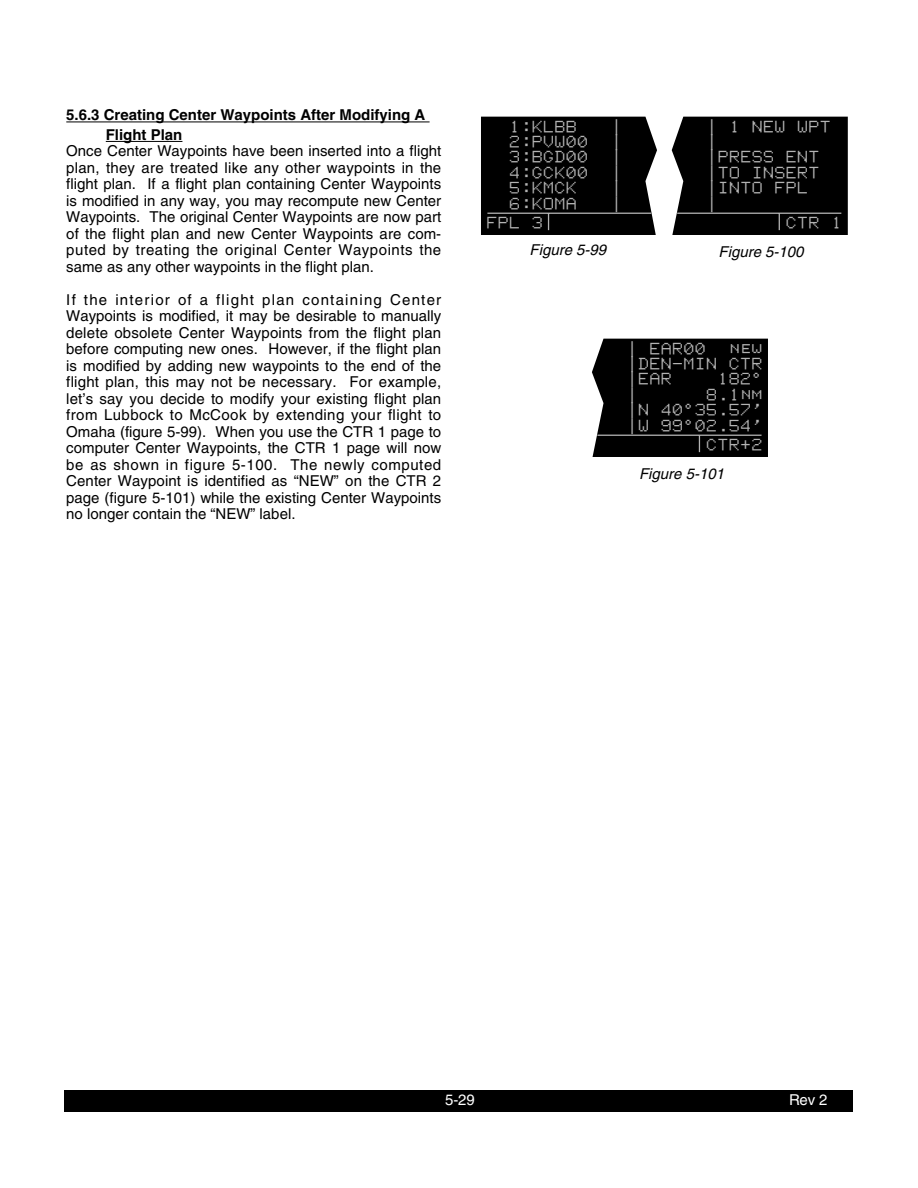
<style>
.page{position:relative;width:918px;height:1188px;background:#fff}
.page>*{position:absolute;margin:0;border:0;box-sizing:border-box;transform-origin:0 0}
.t1{font:15.45px/15.5px "KLN88 Mac Font";color:#b3b3b3;text-align:justify}
.t2{font:15px/16.5px "Helvetica";color:#000;text-align:justify}
.t3{font:700 15px/19.5px "Helvetica";color:#000}
.t4{font:italic 15px "Helvetica";color:#000}
.t5{font:15px "Helvetica";color:#fff}
</style>
<div class="page">
<div style="left:65px;top:1091px;width:788px;height:21px;background:#000"></div>
<hr style="left:66px;top:122px;width:364px;height:1px;background:#000">
<hr style="left:106px;top:141px;width:76px;height:1px;background:#000">
<div style="left:481px;top:117px;width:176px;height:118px;background:#000"></div>
<div style="left:672px;top:117px;width:176px;height:118px;background:#000"></div>
<div style="left:592px;top:339px;width:176px;height:118px;background:#000"></div>
<p class="t3" style="left:106px;top:107px;width:321px;text-indent:-40px">5.6.3 Creating Center Waypoints After Modifying A<br>Flight Plan</p>
<p class="t2" style="left:66px;top:144px;width:377px">Once Center Waypoints have been inserted into a flight plan, they are treated like any other waypoints in the flight plan. If a flight plan containing Center Waypoints is modified in any way, you may recompute new Center Waypoints. The original Center Waypoints are now part of the flight plan and new Center Waypoints are com&shy;puted by treating the original Center Waypoints the same as any other waypoints in the flight plan.</p>
<p class="t2" style="left:66px;top:293px;width:377px">If the interior of a flight plan containing Center Waypoints is modified, it may be desirable to manually delete obsolete Center Waypoints from the flight plan before computing new ones. However, if the flight plan is modified by adding new waypoints to the end of the flight plan, this may not be necessary. For example, let’s say you decide to modify your existing flight plan from Lubbock to McCook by extending your flight to Omaha (figure 5-99). When you use the CTR 1 page to computer Center Waypoints, the CTR 1 page will now be as shown in figure 5-100. The newly computed Center Waypoint is identified as “NEW” on the CTR 2 page (figure 5-101) while the existing Center Waypoints no longer contain the “NEW” label.</p>
<p class="t1" style="left:509px;top:124px;width:69px">1:KLBB</p>
<p class="t1" style="left:611px;top:124px;width:13px">|</p>
<p class="t1" style="left:509px;top:140px;width:81px">2:PVW00</p>
<p class="t1" style="left:611px;top:140px;width:13px">|</p>
<p class="t1" style="left:509px;top:155px;width:81px">3:BGD00</p>
<p class="t1" style="left:611px;top:155px;width:13px">|</p>
<p class="t1" style="left:509px;top:171px;width:81px">4:GCK00</p>
<p class="t1" style="left:611px;top:171px;width:13px">|</p>
<p class="t1" style="left:509px;top:186px;width:69px">5:KMCK</p>
<p class="t1" style="left:611px;top:186px;width:13px">|</p>
<p class="t1" style="left:509px;top:201px;width:69px">6:KOMA</p>
<p class="t1" style="left:611px;top:201px;width:13px">|</p>
<p class="t1" style="left:486px;top:221px;width:58px">FPL 3</p>
<p class="t4" style="left:530px;top:244px;width:78px">Figure 5-99</p>
<p class="t1" style="left:706px;top:124px;width:126px;text-align:left">| 1 NEW WPT |<br>|PRESS ENT |TO INSERT |INTO FPL<br>|</p>
<p class="t1" style="left:786px;top:221px;width:58px">CTR 1</p>
<p class="t4" style="left:719px;top:246px;width:87px">Figure 5-100</p>
<p class="t1" style="left:626px;top:346px;width:81px">| EAR00</p>
<p class="t1" style="left:626px;top:346px;width:137px;text-indent:102px">new |DEN-MIN CTR |EAR</p>
<p class="t1" style="left:717px;top:377px;width:47px">182^</p>
<p class="t1" style="left:626px;top:392px;width:13px">|</p>
<p class="t1" style="left:626px;top:392px;width:137px;text-indent:79px">8.1nm |N 40^35.57' |W 99^02.54'</p>
<p class="t1" style="left:706px;top:443px;width:58px">CTR[2</p>
<p class="t4" style="left:639px;top:468px;width:87px">Figure 5-101</p>
<p class="t5" style="left:445px;top:1095px;width:31px">5-29</p>
<p class="t5" style="left:789px;top:1094px;width:40px">Rev 2</p>
</div>
